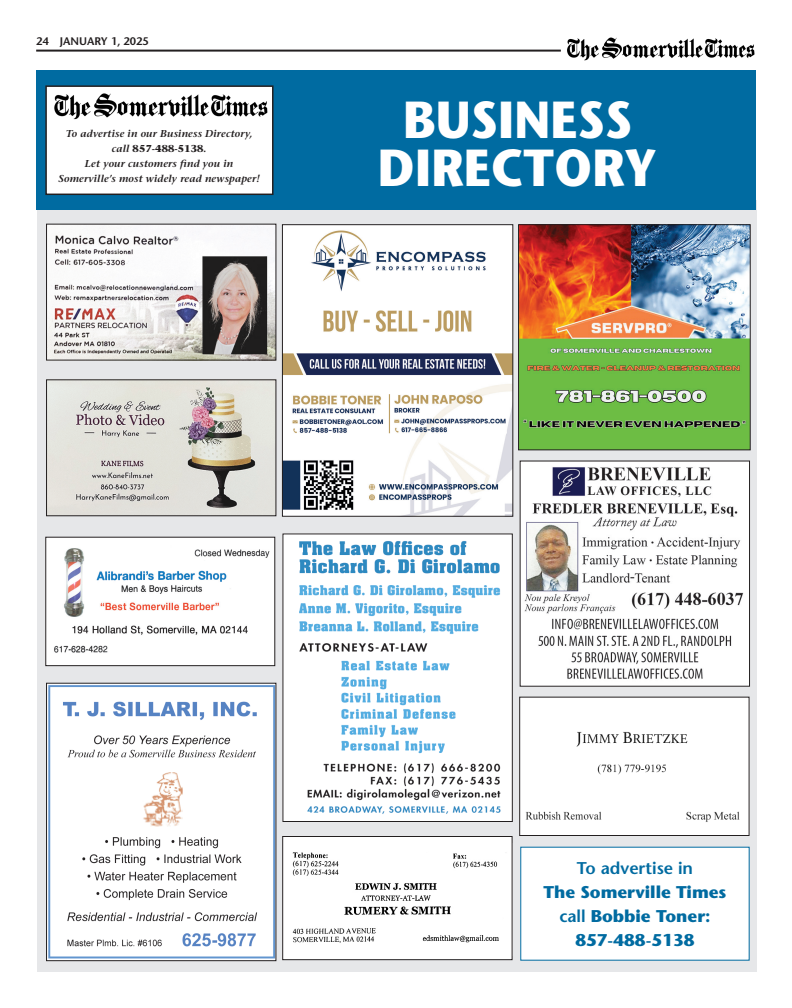
<style>
.page{position:relative;width:792px;height:1008px;background:#fff}
.page>*{position:absolute;margin:0;border:0;box-sizing:border-box;transform-origin:0 0}
.t1{font:700 52px "Stone Sans Std";letter-spacing:.005em;color:#fff;scale:.93 1}
.t2{font:700 17px "Stone Sans Std";color:#006ba1}
.t3{font:600 17px "Stone Sans Std";color:#006ba1}
.Folio{font:600 11px "Stone Sans Std";color:#231f20}
.t4{font:italic 600 10px "Stone Serif Std";letter-spacing:.01em;color:#231f20}
.t5{font:700 10px "Stone Serif Std";letter-spacing:.01em;color:#231f20}
.s1{color:#fff}
.s2{font-weight:600;font-style:italic}
.s3{font-weight:600}
</style>
<div class="page">
<hr style="left:36px;top:50px;width:525px;height:2px;background:#231f20">
<img style="left:567px;top:37px;width:188px;height:24px">
<div style="left:37px;top:201px;width:720px;height:771px;background:#e6e7e9"></div>
<img style="left:284px;top:535px;width:227px;height:285px">
<div style="left:282px;top:533px;width:231px;height:289px;border:1px solid #231f20"></div>
<img style="left:522px;top:463px;width:226px;height:220px">
<img style="left:48px;top:685px;width:226px;height:274px">
<div style="left:46px;top:683px;width:230px;height:278px;border:1px solid #231f20"></div>
<div style="left:283px;top:836px;width:229px;height:124px;background:#fff"></div>
<img style="left:292px;top:852px;width:207px;height:91px">
<div style="left:282px;top:836px;width:231px;height:124px;border:1px solid #231f20"></div>
<div style="left:521px;top:699px;width:227px;height:135px;background:#fff"></div>
<div style="left:519px;top:697px;width:231px;height:139px;border:1px solid #231f20"></div>
<img style="left:48px;top:226px;width:226px;height:133px">
<img style="left:48px;top:381px;width:226px;height:133px">
<div style="left:46px;top:379px;width:230px;height:137px;border:1px solid #231f20"></div>
<img style="left:47px;top:539px;width:226px;height:125px">
<div style="left:45px;top:537px;width:230px;height:129px;border:1px solid #231f20"></div>
<img style="left:520px;top:226px;width:229px;height:222px">
<div style="left:518px;top:224px;width:233px;height:226px;border:1px solid #231f20"></div>
<div style="left:36px;top:71px;width:720px;height:139px;background:#006ba1"></div>
<div style="left:46px;top:86px;width:227px;height:108px;background:#fff"></div>
<img style="left:54px;top:93px;width:214px;height:27px">
<div style="left:45px;top:85px;width:229px;height:110px;border:2px solid #231f20"></div>
<div style="left:521px;top:847px;width:228px;height:113px;background:#fff"></div>
<img style="left:284px;top:226px;width:227px;height:289px">
<div style="left:282px;top:224px;width:231px;height:293px;border:1px solid #231f20"></div>
<p class="Folio" style="left:36px;top:34px;width:114px">24<span class="s1">••</span>JANUARY 1, 2025</p>
<p class="t4" style="left:66px;top:128px;width:188px">To advertise in our Business Directory,</p>
<p class="t5" style="left:112px;top:142px;width:96px"><span class="s2">call</span> 857-488-5138<span class="s2">.</span></p>
<p class="t4" style="left:85px;top:158px;width:150px">Let your customers find you in</p>
<p class="t4" style="left:59px;top:173px;width:203px">Somerville’s most widely read newspaper!</p>
<p class="t1" style="left:403px;top:89px;width:248px">BUSINESS</p>
<p class="t1" style="left:378px;top:137px;width:302px">DIRECTORY</p>
<p class="t3" style="left:577px;top:858px;width:118px">To advertise in</p>
<p class="t2" style="left:543px;top:882px;width:185px">The Somerville Times</p>
<p class="t2" style="left:559px;top:906px;width:153px"><span class="s3">call</span> Bobbie Toner:</p>
<p class="t2" style="left:575px;top:930px;width:120px">857-488-5138</p>
</div>
